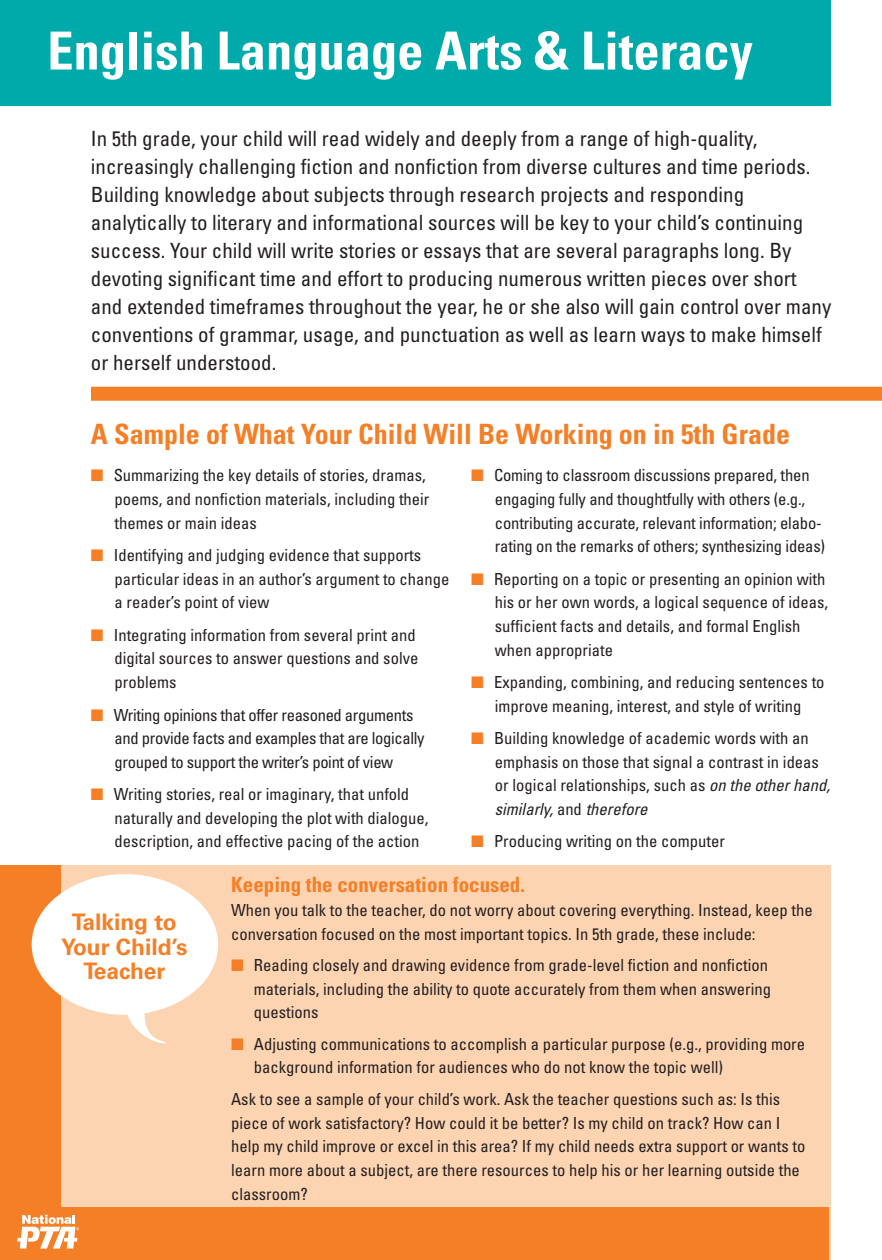
<style>
.page{position:relative;width:882px;height:1260px;background:#fff}
.page>*{position:absolute;margin:0;border:0;box-sizing:border-box;transform-origin:0 0}
.t1{font:700 condensed 52.5px "Univers LT Std";color:#fff}
.t2{font:700 condensed 28px "Univers LT Std";color:#f47f26}
.t3{font:700 22.75px/24.5px "Univers LT Std";color:#f47f26;text-align:center}
.t4{font:condensed 21px/28px "Univers LT Std";color:#231f20}
.t5{font:700 condensed 21px "Univers LT Std";color:#f47f26}
.t6{font:condensed 16.62px/23.6px "Univers LT Std";color:#231f20}
.t7{font:condensed 16.62px/23.6px "Univers LT Std";letter-spacing:-.02em;color:#231f20}
.s1{color:#f47f26}
.s2{font-style:italic}
</style>
<div class="page">
<div style="left:0;top:865px;width:831px;height:395px;background:#fdd4b2"></div>
<div style="left:0;top:865px;width:60px;height:395px;background:#f47f26"></div>
<div style="left:57px;top:1208px;width:772px;height:52px;background:#f47f26"></div>
<div style="left:0;top:0;width:831px;height:105px;background:#0aa"></div>
<div style="left:91px;top:387px;width:791px;height:14px;background:#f47f26"></div>
<div style="left:32px;top:874px;width:186px;height:141px;background:#fff;border-radius:50%"></div>
<svg style="left:125px;top:1009px;width:41px;height:35px"></svg>
<svg style="left:17px;top:1215px;width:62px;height:34px"></svg>
<h1 class="t1" style="left:47px;top:19px;width:707px">English Language Arts &amp; Literacy</h1>
<p class="t4" style="left:91px;top:124px;width:742px">In 5th grade, your child will read widely and deeply from a range of high-quality, increasingly challenging fiction and nonfiction from diverse cultures and time periods.<br>Building knowledge about subjects through research projects and responding analytically to literary and informational sources will be key to your child’s continuing success. Your child will write stories or essays that are several paragraphs long. By devoting significant time and effort to producing numerous written pieces over short and extended timeframes throughout the year, he or she also will gain control over many conventions of grammar, usage, and punctuation as well as learn ways to make himself or herself understood.</p>
<h2 class="t2" style="left:91px;top:417px;width:701px">A Sample of What Your Child Will Be Working on in 5th Grade</h2>
<p class="t6" style="left:115px;top:464px;width:316px;text-indent:-24px"><span class="s1">■</span> Summarizing the key details of stories, dramas, poems, and nonfiction materials, including their themes or main ideas</p>
<p class="t6" style="left:115px;top:543px;width:336px;text-indent:-24px"><span class="s1">■</span> Identifying and judging evidence that supports particular ideas in an author’s argument to change a reader’s point of view</p>
<p class="t6" style="left:115px;top:623px;width:305px;text-indent:-24px"><span class="s1">■</span> Integrating information from several print and digital sources to answer questions and solve problems</p>
<p class="t7" style="left:115px;top:703px;width:311px;text-indent:-24px"><span class="s1">■</span> Writing opinions that offer reasoned arguments and provide facts and examples that are logically grouped to support the writer’s point of view</p>
<p class="t6" style="left:115px;top:782px;width:315px;text-indent:-24px"><span class="s1">■</span> Writing stories, real or imaginary, that unfold naturally and developing the plot with dialogue, description, and effective pacing of the action</p>
<p class="t6" style="left:495px;top:464px;width:332px;text-indent:-24px"><span class="s1">■</span> Coming to classroom discussions prepared, then engaging fully and thoughtfully with others (e.g., contributing accurate, relevant information; elabo&shy;rating on the remarks of others; synthesizing ideas)</p>
<p class="t6" style="left:495px;top:567px;width:335px;text-indent:-24px"><span class="s1">■</span> Reporting on a topic or presenting an opinion with his or her own words, a logical sequence of ideas, sufficient facts and details, and formal English when appropriate</p>
<p class="t6" style="left:471px;top:670px;width:355px;text-align:center"><span class="s1">■</span> Expanding, combining, and reducing sentences to improve meaning, interest, and style of writing</p>
<p class="t6" style="left:495px;top:726px;width:337px;text-indent:-24px"><span class="s1">■</span> Building knowledge of academic words with an emphasis on those that signal a contrast in ideas or logical relationships, such as <span class="s2">on the other hand, similarly,</span> and <span class="s2">therefore</span></p>
<p class="t6" style="left:471px;top:830px;width:255px"><span class="s1">■</span> Producing writing on the computer</p>
<h3 class="t3" style="left:61px;top:910px;width:128px">Talking to<br>Your Child’s<br>Teacher</h3>
<p class="t5" style="left:231px;top:872px;width:295px">Keeping the conversation focused.</p>
<p class="t6" style="left:231px;top:898px;width:583px">When you talk to the teacher, do not worry about covering everything. Instead, keep the conversation focused on the most important topics. In 5th grade, these include:</p>
<p class="t6" style="left:254px;top:953px;width:519px;text-indent:-23px"><span class="s1">■</span> Reading closely and drawing evidence from grade-level fiction and nonfiction materials, including the ability to quote accurately from them when answering questions</p>
<p class="t6" style="left:254px;top:1032px;width:553px;text-indent:-23px"><span class="s1">■</span> Adjusting communications to accomplish a particular purpose (e.g., providing more background information for audiences who do not know the topic well)</p>
<p class="t6" style="left:231px;top:1087px;width:576px">Ask to see a sample of your child’s work. Ask the teacher questions such as: Is this piece of work satisfactory? How could it be better? Is my child on track? How can I help my child improve or excel in this area? If my child needs extra support or wants to learn more about a subject, are there resources to help his or her learning outside the classroom?</p>
</div>
